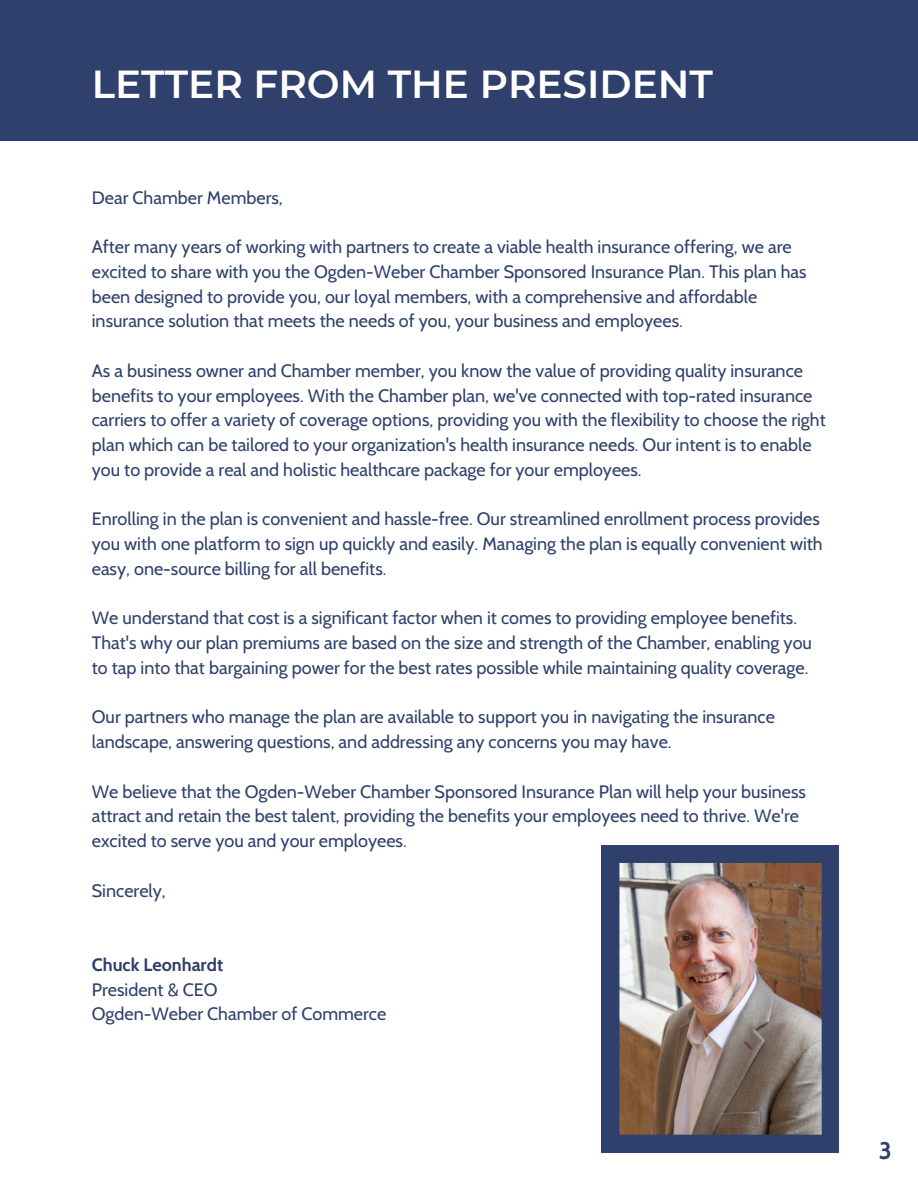
<style>
.page{position:relative;width:918px;height:1188px;background:#fff}
.page>*{position:absolute;margin:0;border:0;box-sizing:border-box;transform-origin:0 0}
.t1{font:600 39px "Montserrat";color:#fff}
.t2{font:700 24px "Cabin";color:#2e406b}
.t3{font:18px/24.8px "Cabin";color:#2e406b}
.t4{font:700 18px "Cabin";color:#2e406b}
</style>
<div class="page">
<div style="left:0;top:0;width:918px;height:140px;background:#2e406b"></div>
<div style="left:601px;top:845px;width:238px;height:307px;background:#2e406b"></div>
<img style="left:619px;top:863px;width:203px;height:272px">
<p class="t1" style="left:92px;top:60px;width:623px">LETTER FROM THE PRESIDENT</p>
<p class="t3" style="left:92px;top:185px;width:193px">Dear Chamber Members,</p>
<p class="t3" style="left:92px;top:234px;width:716px">After many years of working with partners to create a viable health insurance offering, we are excited to share with you the Ogden-Weber Chamber Sponsored Insurance Plan. This plan has been designed to provide you, our loyal members, with a comprehensive and affordable insurance solution that meets the needs of you, your business and employees.</p>
<p class="t3" style="left:92px;top:358px;width:735px">As a business owner and Chamber member, you know the value of providing quality insurance benefits to your employees. With the Chamber plan, we've connected with top-rated insurance carriers to offer a variety of coverage options, providing you with the flexibility to choose the right plan which can be tailored to your organization's health insurance needs. Our intent is to enable you to provide a real and holistic healthcare package for your employees.</p>
<p class="t3" style="left:92px;top:507px;width:732px">Enrolling in the plan is convenient and hassle-free. Our streamlined enrollment process provides you with one platform to sign up quickly and easily. Managing the plan is equally convenient with easy, one-source billing for all benefits.</p>
<p class="t3" style="left:92px;top:606px;width:722px">We understand that cost is a significant factor when it comes to providing employee benefits.<br>That's why our plan premiums are based on the size and strength of the Chamber, enabling you to tap into that bargaining power for the best rates possible while maintaining quality coverage.</p>
<p class="t3" style="left:92px;top:705px;width:685px">Our partners who manage the plan are available to support you in navigating the insurance landscape, answering questions, and addressing any concerns you may have.</p>
<p class="t3" style="left:92px;top:779px;width:716px">We believe that the Ogden-Weber Chamber Sponsored Insurance Plan will help your business attract and retain the best talent, providing the benefits your employees need to thrive. We're excited to serve you and your employees.</p>
<p class="t3" style="left:92px;top:878px;width:75px">Sincerely,</p>
<p class="t4" style="left:92px;top:954px;width:133px">Chuck Leonhardt</p>
<p class="t3" style="left:92px;top:977px;width:127px">President &amp; CEO</p>
<p class="t3" style="left:92px;top:1002px;width:296px">Ogden-Weber Chamber of Commerce</p>
<p class="t2" style="left:879px;top:1135px;width:14px">3</p>
</div>
